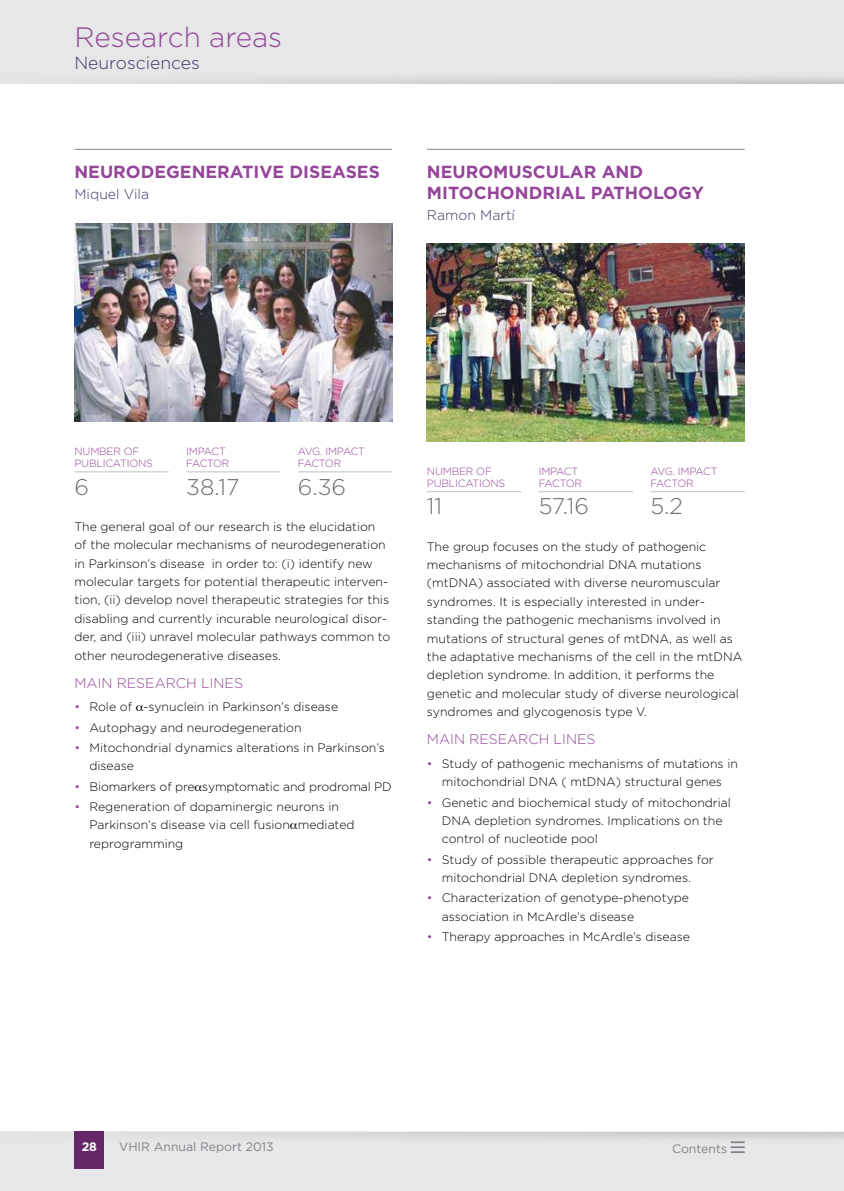
<style>
.page{position:relative;width:844px;height:1191px;background:#fff}
.page>*{position:absolute;margin:0;border:0;box-sizing:border-box;transform-origin:0 0}
.t1{font:300 28px "Gotham";color:#95459a}
.t2{font:300 22.75px "Gotham";color:#6d6e71}
.t3{font:700 17.5px/21px "Gotham";color:#95459a}
.t4{font:300 17.5px "Gotham";color:#443266}
.t5{font:300 14px "Gotham";color:#95459a}
.t6{font:300 14px "Gotham";color:#443266}
.t7{font:300 12.25px/18.4px "Gotham";color:#000}
.t8{font:12.25px "Gotham";color:#808285}
.t9{font:700 12.25px "Gotham";color:#fff}
.t10{font:300 10.5px/12.2px "Gotham";letter-spacing:-.02em;color:#95459a}
.s1{color:#95459a}
</style>
<div class="page">
<div style="left:0;top:1131px;width:843px;height:60px;background:#e6e7e8"></div>
<div style="left:0;top:0;width:843px;height:84px;background:#e6e7e8"></div>
<svg style="left:194px;top:1131px;width:649px;height:17px"></svg>
<div style="left:74px;top:1131px;width:30px;height:37px;background:#652768"></div>
<svg style="left:730px;top:1141px;width:14px;height:12px"></svg>
<img style="left:74px;top:223px;width:318px;height:199px">
<hr style="left:74px;top:149px;width:318px;height:1px;background:#808285">
<hr style="left:74px;top:471px;width:95px;height:1px;background:#bcbec0">
<hr style="left:186px;top:471px;width:94px;height:1px;background:#bcbec0">
<hr style="left:298px;top:471px;width:94px;height:1px;background:#bcbec0">
<img style="left:427px;top:243px;width:317px;height:198px">
<hr style="left:427px;top:149px;width:317px;height:1px;background:#808285">
<hr style="left:427px;top:491px;width:94px;height:1px;background:#bcbec0">
<hr style="left:538px;top:491px;width:94px;height:1px;background:#bcbec0">
<hr style="left:650px;top:491px;width:94px;height:1px;background:#bcbec0">
<h1 class="t1" style="left:74px;top:20px;width:209px">Research areas</h1>
<h3 class="t4" style="left:74px;top:51px;width:127px">Neurosciences</h3>
<h3 class="t3" style="left:74px;top:161px;width:307px">N EURODEGENERATIVE DISEASES</h3>
<p class="t6" style="left:74px;top:185px;width:76px">Miquel Vila</p>
<h3 class="t3" style="left:427px;top:161px;width:278px">N EUROMUSCULAR AND<br>M ITOCHONDRIAL PATHOLOGY</h3>
<p class="t6" style="left:427px;top:206px;width:90px">Ramon Martí</p>
<p class="t10" style="left:74px;top:445px;width:78px">NUMBER OF publications</p>
<h2 class="t2" style="left:74px;top:472px;width:16px">6</h2>
<p class="t10" style="left:186px;top:445px;width:41px">impact fac</p>
<p class="t10" style="left:207px;top:457px;width:20px">tor</p>
<h2 class="t2" style="left:186px;top:472px;width:55px">38.17</h2>
<p class="t10" style="left:298px;top:445px;width:9px">avg</p>
<p class="t10" style="left:320px;top:445px;width:46px">. impact</p>
<p class="t10" style="left:298px;top:457px;width:8px">fac</p>
<p class="t10" style="left:319px;top:457px;width:20px">tor</p>
<h2 class="t2" style="left:298px;top:472px;width:50px">6.36</h2>
<p class="t7" style="left:74px;top:517px;width:317px">The general goal of our research is the elucidation of the molecular mechanisms of neurodegeneration in Parkinson’s disease in order to: (i) identify new molecular targets for potential therapeutic interven&shy;tion, (ii) develop novel therapeutic strategies for this disabling and currently incurable neurological disor&shy;der, and (iii) unravel molecular pathways common to other neurodegenerative diseases.</p>
<p class="t5" style="left:74px;top:674px;width:92px">Mai n research</p>
<p class="t5" style="left:201px;top:674px;width:41px">lines</p>
<p class="t7" style="left:74px;top:697px;width:265px"><span class="s1">•</span> Role of -synuclein in Parkinson’s disease</p>
<p class="t7" style="left:74px;top:717px;width:229px"><span class="s1">•</span> Autophagy and neurodegeneration</p>
<p class="t7" style="left:89px;top:738px;width:297px;text-indent:-15px"><span class="s1">•</span> Mitochondrial dynamics alterations in Parkinson’s disease</p>
<p class="t7" style="left:74px;top:777px;width:319px"><span class="s1">•</span> Biomarkers of pre symptomatic and prodromal PD</p>
<p class="t7" style="left:89px;top:797px;width:267px;text-indent:-15px"><span class="s1">•</span> Regeneration of dopaminergic neurons in<br>Parkinson’s disease via cell fusion mediated reprogramming</p>
<p class="t10" style="left:427px;top:465px;width:78px">NUMBER OF publications</p>
<h2 class="t2" style="left:427px;top:492px;width:17px">11</h2>
<p class="t10" style="left:538px;top:465px;width:41px">impact fac</p>
<p class="t10" style="left:559px;top:477px;width:20px">tor</p>
<h2 class="t2" style="left:538px;top:492px;width:52px">57.16</h2>
<p class="t10" style="left:650px;top:465px;width:9px">avg</p>
<p class="t10" style="left:672px;top:465px;width:46px">. impact</p>
<p class="t10" style="left:650px;top:477px;width:8px">fac</p>
<p class="t10" style="left:671px;top:477px;width:20px">tor</p>
<h2 class="t2" style="left:650px;top:492px;width:34px">5.2</h2>
<p class="t7" style="left:427px;top:537px;width:317px">The group focuses on the study of pathogenic mechanisms of mitochondrial DNA mutations (mtDNA) associated with diverse neuromuscular syndromes. It is especially interested in under&shy;standing the pathogenic mechanisms involved in mutations of structural genes of mtDNA, as well as the adaptative mechanisms of the cell in the mtDNA depletion syndrome. In addition, it performs the genetic and molecular study of diverse neurological syndromes and glycogenosis type V.</p>
<p class="t5" style="left:427px;top:730px;width:92px">Mai n research</p>
<p class="t5" style="left:553px;top:730px;width:41px">lines</p>
<p class="t7" style="left:427px;top:754px;width:312px;text-align:center"><span class="s1">•</span> Study of pathogenic mechanisms of mutations in mitochondrial DNA ( mtDNA) structural genes</p>
<p class="t7" style="left:441px;top:792px;width:290px;text-indent:-15px"><span class="s1">•</span> Genetic and biochemical study of mitochondrial<br>DNA depletion syndromes. Implications on the control of nucleotide pool</p>
<p class="t7" style="left:441px;top:850px;width:273px;text-indent:-15px"><span class="s1">•</span> Study of possible therapeutic approaches for mitochondrial DNA depletion syndromes.</p>
<p class="t7" style="left:441px;top:888px;width:249px;text-indent:-15px"><span class="s1">•</span> Characterization of genotype-phenotype association in McArdle’s disease</p>
<p class="t7" style="left:427px;top:927px;width:264px"><span class="s1">•</span> Therapy approaches in McArdle’s disease</p>
<p class="t9" style="left:82px;top:1138px;width:17px">28</p>
<p class="t8" style="left:119px;top:1139px;width:156px">VHIR Annual Report 2013</p>
<p class="t8" style="left:672px;top:1140px;width:56px">Contents</p>
</div>
